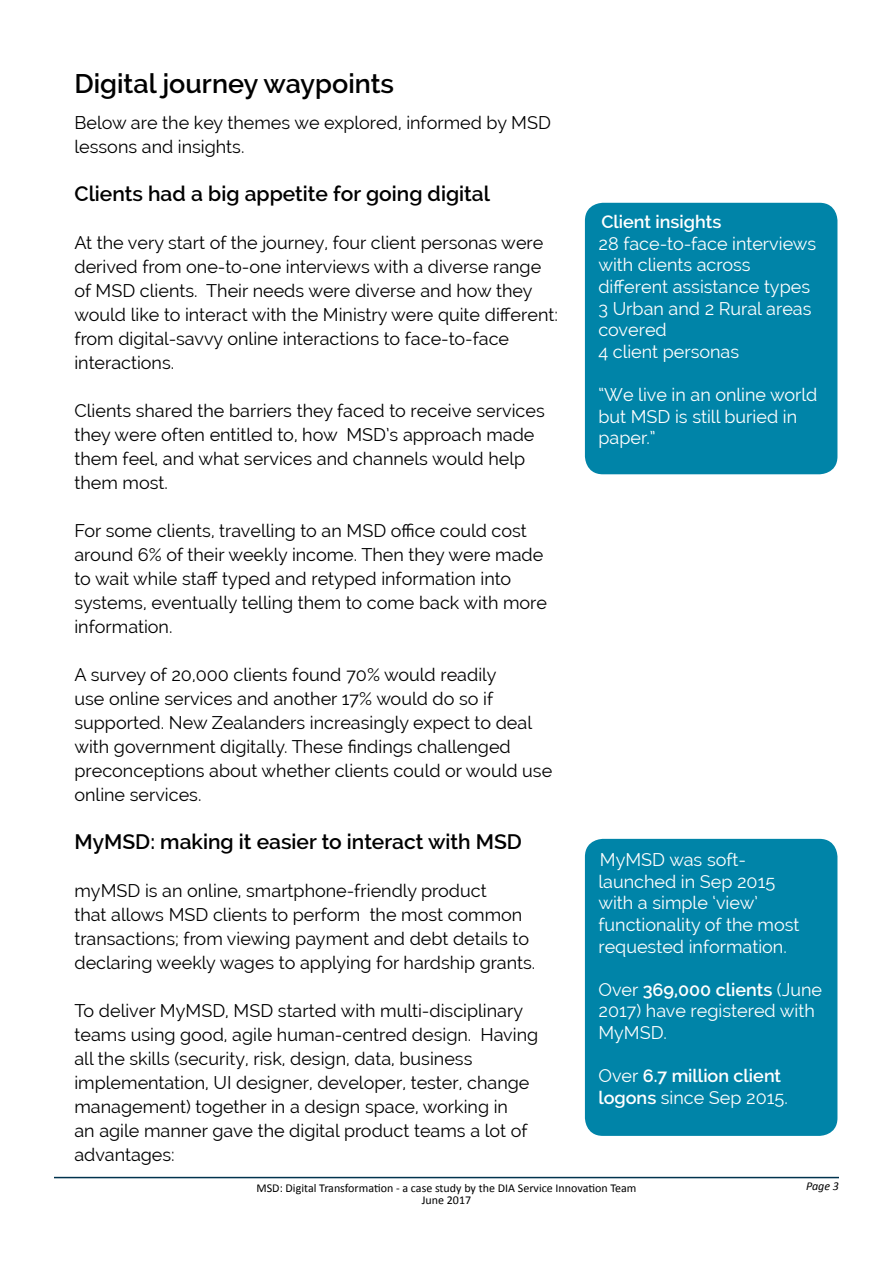
<style>
.page{position:relative;width:893px;height:1263px;background:#fff}
.page>*{position:absolute;margin:0;border:0;box-sizing:border-box;transform-origin:0 0}
.t1{font:600 27px "Raleway";color:#000}
.t2{font:600 21px "Raleway";color:#000}
.t3{font:18px/24px "Raleway";color:#000}
.t4{font:18px/21.6px "Raleway";color:#fff}
.t5{font:600 18px/21.6px "Raleway";color:#fff}
.t6{font:12px "Calibri";color:#000}
.t7{font:italic 12px "Calibri";color:#000}
.s1{font-weight:600}
.s2{font-weight:400}
</style>
<div class="page">
<hr style="left:54px;top:1177px;width:785px;height:1px;background:#00334e">
<div style="left:585px;top:203px;width:252px;height:271px;background:#0084a8;border-radius:18px"></div>
<div style="left:585px;top:839px;width:252px;height:297px;background:#0084a8;border-radius:18px"></div>
<p class="t1" style="left:74px;top:68px;width:321px">Digital journey waypoints</p>
<p class="t3" style="left:74px;top:111px;width:478px">Below are the key themes we explored, informed by MSD lessons and insights.</p>
<p class="t2" style="left:74px;top:181px;width:417px">Clients had a big appetite for going digital</p>
<p class="t3" style="left:74px;top:231px;width:485px">At the very start of the journey, four client personas were derived from one-to-one interviews with a diverse range of MSD clients. Their needs were diverse and how they would like to interact with the Ministry were quite different: from digital-savvy online interactions to face-to-face interactions.</p>
<p class="t3" style="left:74px;top:399px;width:472px">Clients shared the barriers they faced to receive services they were often entitled to, how MSD’s approach made them feel, and what services and channels would help them most.</p>
<p class="t3" style="left:74px;top:519px;width:474px">For some clients, travelling to an MSD office could cost around 6% of their weekly income. Then they were made to wait while staff typed and retyped information into systems, eventually telling them to come back with more information.</p>
<p class="t3" style="left:74px;top:663px;width:479px">A survey of 20,000 clients found 70% would readily<br>use online services and another 17% would do so if supported. New Zealanders increasingly expect to deal with government digitally. These findings challenged preconceptions about whether clients could or would use online services.</p>
<p class="t2" style="left:74px;top:829px;width:449px">MyMSD: making it easier to interact with MSD</p>
<p class="t3" style="left:74px;top:879px;width:462px">myMSD is an online, smartphone-friendly product<br>that allows MSD clients to perform the most common transactions; from viewing payment and debt details to declaring weekly wages to applying for hardship grants.</p>
<p class="t3" style="left:74px;top:999px;width:465px">To deliver MyMSD, MSD started with multi-disciplinary teams using good, agile human-centred design. Having all the skills (security, risk, design, data, business implementation, UI designer, developer, tester, change management) together in a design space, working in<br>an agile manner gave the digital product teams a lot of advantages:</p>
<p class="t5" style="left:601px;top:211px;width:121px">Client insights</p>
<p class="t4" style="left:598px;top:233px;width:219px">28 face-to-face interviews with clients across different assistance types</p>
<p class="t4" style="left:598px;top:297px;width:215px">3 Urban and 2 Rural areas covered</p>
<p class="t4" style="left:598px;top:341px;width:142px">4 client personas</p>
<p class="t4" style="left:598px;top:384px;width:221px">“We live in an online world but MSD is still buried in paper.”</p>
<p class="t4" style="left:598px;top:849px;width:203px">MyMSD was soft&shy;launched in Sep 2015 with a simple ‘view’ functionality of the most requested information.</p>
<p class="t4" style="left:598px;top:979px;width:225px">Over <span class="s1">369,000 clients</span> (June<br>2017) have registered with<br>MyMSD.</p>
<p class="t5" style="left:598px;top:1065px;width:191px"><span class="s2">Over</span> 6.7 million client logons <span class="s2">since Sep 2015.</span></p>
<p class="t6" style="left:256px;top:1180px;width:381px">MSD: Digital Transformation - a case study by the DIA Service Innovation Team</p>
<p class="t7" style="left:806px;top:1178px;width:34px">Page 3</p>
<p class="t6" style="left:422px;top:1192px;width:51px">June 2017</p>
</div>
